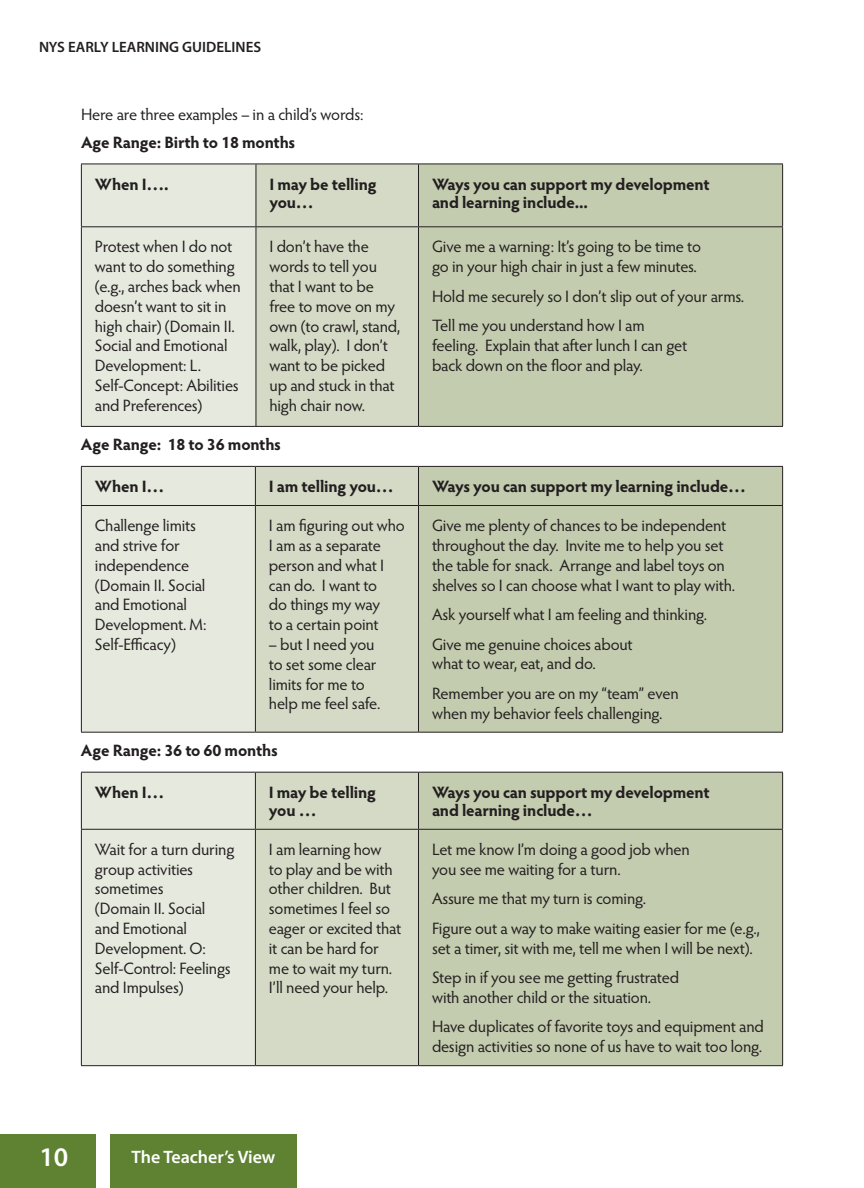
<style>
.page{position:relative;width:864px;height:1188px;background:#fff}
.page>*{position:absolute;margin:0;border:0;box-sizing:border-box;transform-origin:0 0}
.t1{font:600 27px "Myriad Pro";color:#fff}
.t2{font:600 18px "Myriad Pro";color:#fff}
.t3{font:16.5px/19.8px "Hypatia Sans Pro";letter-spacing:-.01em;color:#231f20}
.t4{font:700 16.5px/18px "Hypatia Sans Pro";letter-spacing:-.01em;color:#231f20}
.t5{font:600 15px "Myriad Pro";color:#231f20}
</style>
<div class="page">
<div style="left:0;top:1134px;width:297px;height:54px;background:#5e8232"></div>
<div style="left:96px;top:1133px;width:14px;height:55px;background:#fff"></div>
<div style="left:82px;top:165px;width:174px;height:261px;background:#e6e9de"></div>
<div style="left:257px;top:165px;width:161px;height:261px;background:#d4dac5"></div>
<div style="left:419px;top:165px;width:363px;height:261px;background:#c3ccaf"></div>
<hr style="left:81px;top:164px;width:175px;height:1px;background:#231f20">
<hr style="left:81px;top:164px;width:1px;height:62px;background:#231f20">
<hr style="left:256px;top:164px;width:162px;height:1px;background:#231f20">
<hr style="left:256px;top:164px;width:1px;height:62px;background:#231f20">
<hr style="left:418px;top:164px;width:365px;height:1px;background:#231f20">
<hr style="left:418px;top:164px;width:1px;height:62px;background:#231f20">
<hr style="left:782px;top:164px;width:1px;height:62px;background:#231f20">
<hr style="left:81px;top:226px;width:175px;height:1px;background:#231f20">
<hr style="left:81px;top:227px;width:1px;height:199px;background:#231f20">
<hr style="left:256px;top:226px;width:162px;height:1px;background:#231f20">
<hr style="left:256px;top:227px;width:1px;height:199px;background:#231f20">
<hr style="left:418px;top:226px;width:365px;height:1px;background:#231f20">
<hr style="left:418px;top:227px;width:1px;height:199px;background:#231f20">
<hr style="left:782px;top:227px;width:1px;height:199px;background:#231f20">
<hr style="left:81px;top:426px;width:175px;height:1px;background:#231f20">
<hr style="left:256px;top:426px;width:162px;height:1px;background:#231f20">
<hr style="left:418px;top:426px;width:365px;height:1px;background:#231f20">
<div style="left:82px;top:467px;width:173px;height:265px;background:#e6e9de"></div>
<div style="left:256px;top:467px;width:162px;height:265px;background:#d4dac5"></div>
<div style="left:419px;top:467px;width:363px;height:265px;background:#c3ccaf"></div>
<hr style="left:81px;top:467px;width:1px;height:38px;background:#231f20">
<hr style="left:81px;top:466px;width:174px;height:1px;background:#231f20">
<hr style="left:255px;top:467px;width:1px;height:38px;background:#231f20">
<hr style="left:255px;top:466px;width:163px;height:1px;background:#231f20">
<hr style="left:418px;top:467px;width:1px;height:38px;background:#231f20">
<hr style="left:782px;top:467px;width:1px;height:38px;background:#231f20">
<hr style="left:418px;top:466px;width:365px;height:1px;background:#231f20">
<hr style="left:81px;top:506px;width:1px;height:226px;background:#231f20">
<hr style="left:81px;top:505px;width:174px;height:1px;background:#231f20">
<hr style="left:81px;top:732px;width:174px;height:1px;background:#231f20">
<hr style="left:255px;top:506px;width:1px;height:226px;background:#231f20">
<hr style="left:255px;top:505px;width:163px;height:1px;background:#231f20">
<hr style="left:255px;top:732px;width:163px;height:1px;background:#231f20">
<hr style="left:418px;top:506px;width:1px;height:226px;background:#231f20">
<hr style="left:782px;top:506px;width:1px;height:226px;background:#231f20">
<hr style="left:418px;top:505px;width:365px;height:1px;background:#231f20">
<hr style="left:418px;top:732px;width:365px;height:1px;background:#231f20">
<div style="left:82px;top:773px;width:173px;height:292px;background:#e6e9de"></div>
<div style="left:256px;top:773px;width:162px;height:292px;background:#d4dac5"></div>
<div style="left:419px;top:773px;width:363px;height:292px;background:#c3ccaf"></div>
<hr style="left:81px;top:773px;width:1px;height:56px;background:#231f20">
<hr style="left:81px;top:772px;width:174px;height:1px;background:#231f20">
<hr style="left:255px;top:773px;width:1px;height:56px;background:#231f20">
<hr style="left:255px;top:772px;width:163px;height:1px;background:#231f20">
<hr style="left:418px;top:773px;width:1px;height:56px;background:#231f20">
<hr style="left:782px;top:773px;width:1px;height:56px;background:#231f20">
<hr style="left:418px;top:772px;width:365px;height:1px;background:#231f20">
<hr style="left:81px;top:830px;width:1px;height:235px;background:#231f20">
<hr style="left:81px;top:829px;width:174px;height:1px;background:#231f20">
<hr style="left:81px;top:1065px;width:174px;height:1px;background:#231f20">
<hr style="left:255px;top:830px;width:1px;height:235px;background:#231f20">
<hr style="left:255px;top:829px;width:163px;height:1px;background:#231f20">
<hr style="left:255px;top:1065px;width:163px;height:1px;background:#231f20">
<hr style="left:418px;top:830px;width:1px;height:235px;background:#231f20">
<hr style="left:782px;top:830px;width:1px;height:235px;background:#231f20">
<hr style="left:418px;top:829px;width:365px;height:1px;background:#231f20">
<hr style="left:418px;top:1065px;width:365px;height:1px;background:#231f20">
<p class="t5" style="left:39px;top:37px;width:224px">NYS EARLY LEARNING GUIDELINES</p>
<p class="t3" style="left:81px;top:104px;width:284px">Here are three examples – in a child’s words:</p>
<p class="t4" style="left:81px;top:132px;width:216px">Age Range: Birth to 18 months</p>
<p class="t4" style="left:95px;top:174px;width:75px">When I….</p>
<p class="t4" style="left:269px;top:174px;width:109px">I may be telling you…</p>
<p class="t4" style="left:432px;top:174px;width:279px">Ways you can support my development and learning include...</p>
<p class="t3" style="left:95px;top:236px;width:148px">Protest when I do not want to do something (e.g., arches back when doesn’t want to sit in high chair) (Domain II.<br>Social and Emotional<br>Development: L.<br>Self-Concept: Abilities and Preferences)</p>
<p class="t3" style="left:269px;top:236px;width:132px">I don’t have the words to tell you that I want to be free to move on my own (to crawl, stand, walk, play). I don’t want to be picked up and stuck in that high chair now.</p>
<p class="t3" style="left:432px;top:236px;width:270px">Give me a warning: It’s going to be time to go in your high chair in just a few minutes.</p>
<p class="t3" style="left:432px;top:281px;width:314px;line-height:29.5px">Hold me securely so I don’t slip out of your arms.<br>Tell me you understand how I am</p>
<p class="t3" style="left:432px;top:335px;width:257px">feeling. Explain that after lunch I can get back down on the floor and play.</p>
<p class="t4" style="left:81px;top:435px;width:202px">Age Range: 18 to 36 months</p>
<p class="t4" style="left:95px;top:477px;width:71px">When I…</p>
<p class="t4" style="left:269px;top:477px;width:126px">I am telling you…</p>
<p class="t4" style="left:432px;top:477px;width:315px">Ways you can support my learning include…</p>
<p class="t3" style="left:95px;top:515px;width:113px">Challenge limits and strive for independence (Domain II. Social and Emotional<br>Development. M:<br>Self-Efficacy)</p>
<p class="t3" style="left:269px;top:515px;width:138px">I am figuring out who<br>I am as a separate person and what I can do. I want to<br>do things my way<br>to a certain point</p>
<p class="t3" style="left:432px;top:515px;width:305px">Give me plenty of chances to be independent throughout the day. Invite me to help you set the table for snack. Arrange and label toys on shelves so I can choose what I want to play with.</p>
<p class="t3" style="left:432px;top:599px;width:277px;line-height:29.5px">Ask yourself what I am feeling and thinking.<br>Give me genuine choices about</p>
<p class="t3" style="left:432px;top:648px;width:248px;line-height:29.5px">what to wear, eat, and do.<br>Remember you are on my “team” even</p>
<p class="t3" style="left:432px;top:703px;width:232px">when my behavior feels challenging.</p>
<p class="t3" style="left:269px;top:634px;width:113px">– but I need you to set some clear limits for me to help me feel safe.</p>
<p class="t4" style="left:81px;top:741px;width:198px">Age Range: 36 to 60 months</p>
<p class="t4" style="left:95px;top:782px;width:71px">When I…</p>
<p class="t4" style="left:269px;top:782px;width:109px">I may be telling you …</p>
<p class="t4" style="left:432px;top:782px;width:279px">Ways you can support my development and learning include…</p>
<p class="t3" style="left:95px;top:839px;width:141px">Wait for a turn during group activities sometimes<br>(Domain II. Social<br>and Emotional<br>Development. O:<br>Self-Control: Feelings and Impulses)</p>
<p class="t3" style="left:269px;top:839px;width:134px">I am learning how<br>to play and be with other children. But sometimes I feel so eager or excited that it can be hard for me to wait my turn.<br>I’ll need your help.</p>
<p class="t3" style="left:432px;top:839px;width:259px">Let me know I’m doing a good job when you see me waiting for a turn.</p>
<p class="t3" style="left:432px;top:883px;width:329px;line-height:29.5px">Assure me that my turn is coming.<br>Figure out a way to make waiting easier for me (e.g.,</p>
<p class="t3" style="left:432px;top:933px;width:322px;line-height:29.5px">set a timer, sit with me, tell me when I will be next).<br>Step in if you see me getting frustrated</p>
<p class="t3" style="left:432px;top:982px;width:334px;line-height:29.5px">with another child or the situation.<br>Have duplicates of favorite toys and equipment and</p>
<p class="t3" style="left:432px;top:1036px;width:332px">design activities so none of us have to wait too long.</p>
<h1 class="t1" style="left:39px;top:1139px;width:30px">10</h1>
<p class="t2" style="left:131px;top:1146px;width:145px">The Teacher’s View</p>
</div>
